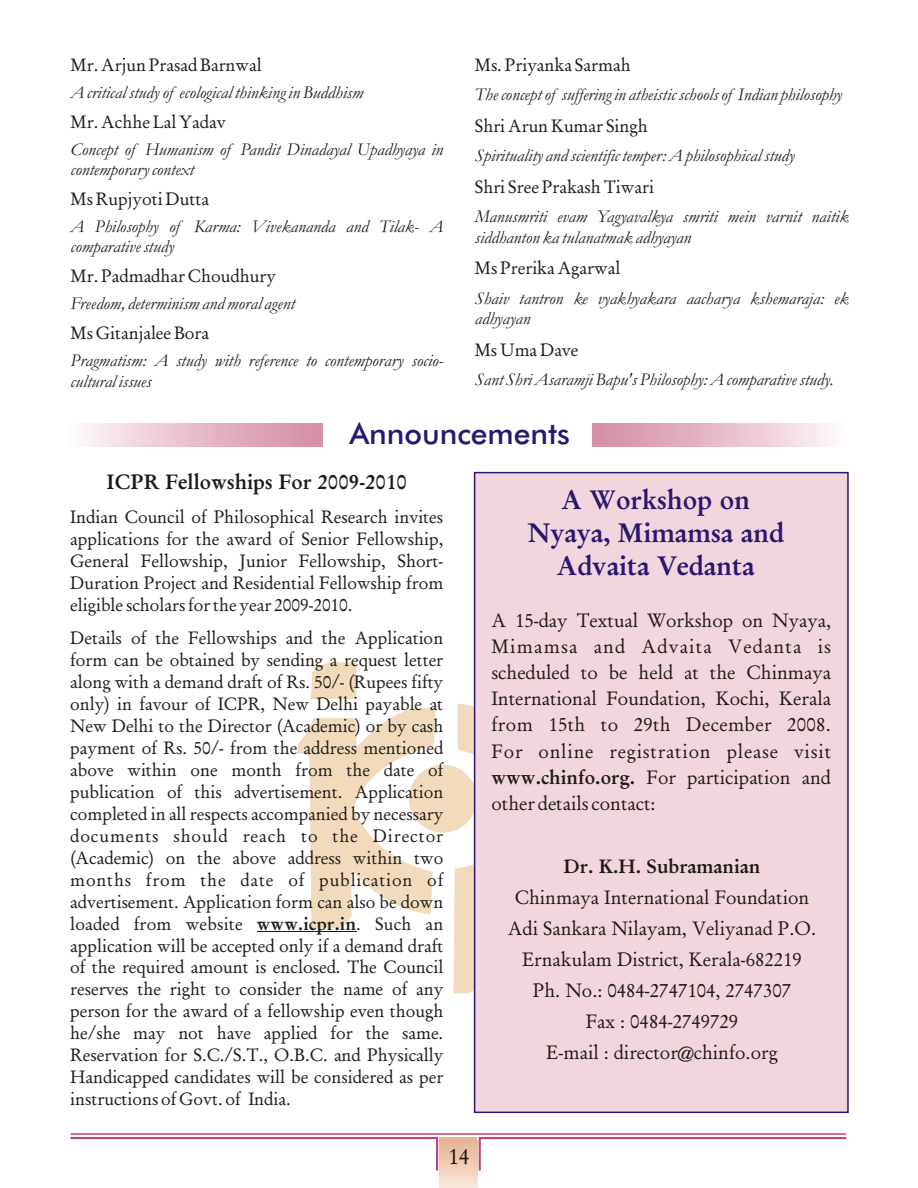
<style>
.page{position:relative;width:918px;height:1188px;background:#fff}
.page>*{position:absolute;margin:0;border:0;box-sizing:border-box;transform-origin:0 0}
.t1{font:30px "Futura Md BT";color:#291770}
.t2{font:700 27px/33px "Garamond";color:#291770;text-align:center}
.t3{font:22.5px "Garamond";color:#1f1a17}
.t4{font:700 21px "Garamond";color:#1f1a17}
.t5{font:19.5px/26.1px "Garamond";color:#1f1a17;text-align:justify}
.t6{font:700 19.5px "Garamond";color:#1f1a17}
.t7{font:18px/21.9px "Garamond";color:#1f1a17;text-align:justify}
.t8{font:italic 18px/20.2px "Garamond";color:#1f1a17}
.s1{font-weight:700}
</style>
<div class="page">
<svg style="left:297px;top:662px;width:177px;height:331px"></svg>
<div style="left:474px;top:472px;width:375px;height:641px;background:#f2d6de;border:2px solid #291770"></div>
<hr style="left:71px;top:1133px;width:775px;height:2px;background:#ba4775">
<svg style="left:70px;top:1137px;width:777px;height:36px"></svg>
<div style="left:312px;top:423px;width:10px;height:24px;background:#d691a8"></div>
<div style="left:592px;top:423px;width:11px;height:24px;background:#d691a8"></div>
<hr style="left:257px;top:931px;width:99px;height:1px;background:#1f1a17">
<p class="t7" style="left:71px;top:55px;width:193px">Mr. Arjun Prasad Barnwal</p>
<p class="t8" style="left:71px;top:84px;width:294px">A critical study of ecological thinking in Buddhism</p>
<p class="t7" style="left:71px;top:112px;width:157px">Mr. Achhe Lal Yadav</p>
<p class="t8" style="left:71px;top:141px;width:374px">Concept of Humanism of Pandit Dinadayal Upadhyaya in contemporary context</p>
<p class="t7" style="left:71px;top:189px;width:140px">Ms Rupjyoti Dutta</p>
<p class="t8" style="left:71px;top:219px;width:374px">A Philosophy of Karma: Vivekananda and Tilak- A comparative study</p>
<p class="t7" style="left:71px;top:266px;width:207px">Mr. Padmadhar Choudhury</p>
<p class="t8" style="left:71px;top:296px;width:226px">Freedom, determinism and moral agent</p>
<p class="t7" style="left:71px;top:323px;width:140px">Ms Gitanjalee Bora</p>
<p class="t8" style="left:71px;top:353px;width:374px">Pragmatism: A study with reference to contemporary socio&shy;cultural issues</p>
<p class="t7" style="left:475px;top:55px;width:158px">Ms. Priyanka Sarmah</p>
<p class="t8" style="left:475px;top:86px;width:369px">The concept of suffering in atheistic schools of Indian philosophy</p>
<p class="t7" style="left:475px;top:116px;width:175px">Shri Arun Kumar Singh</p>
<p class="t8" style="left:475px;top:148px;width:322px">Spirituality and scientific temper: A philosophical study</p>
<p class="t7" style="left:475px;top:177px;width:181px">Shri Sree Prakash Tiwari</p>
<p class="t8" style="left:475px;top:209px;width:376px">Manusmriti evam Yagyavalkya smriti mein varnit naitik siddhanton ka tulanatmak adhyayan</p>
<p class="t7" style="left:475px;top:259px;width:147px">Ms Prerika Agarwal</p>
<p class="t8" style="left:475px;top:290px;width:376px">Shaiv tantron ke vyakhyakara aacharya kshemaraja: ek adhyayan</p>
<p class="t7" style="left:475px;top:340px;width:105px">Ms Uma Dave</p>
<p class="t8" style="left:475px;top:372px;width:360px">Sant Shri Asaramji Bapu's Philosophy: A comparative study.</p>
<h1 class="t1" style="left:349px;top:421px;width:222px">Announcements</h1>
<p class="t4" style="left:107px;top:473px;width:302px">ICPR Fellowships For 2009-2010</p>
<p class="t7" style="left:70px;top:508px;width:375px">Indian Council of Philosophical Research invites applications for the award of Senior Fellowship, General Fellowship, Junior Fellowship, Short-Duration Project and Residential Fellowship from eligible scholars for the year 2009-2010.</p>
<p class="t7" style="left:70px;top:629px;width:375px">Details of the Fellowships and the Application form can be obtained by sending a request letter along with a demand draft of Rs. 50/- (Rupees fifty only) in favour of ICPR, New Delhi payable at New Delhi to the Director (Academic) or by cash payment of Rs. 50/- from the address mentioned above within one month from the date of publication of this advertisement. Application completed in all respects accompanied by necessary documents should reach to the Director (Academic) on the above address within two months from the date of publication of advertisement. Application form can also be down loaded from website <span class="s1">www.icpr.in</span>. Such an application will be accepted only if a demand draft of the required amount is enclosed. The Council reserves the right to consider the name of any person for the award of a fellowship even though he/she may not have applied for the same.<br>Reservation for S.C./S.T., O.B.C. and Physically Handicapped candidates will be considered as per instructions of Govt. of India.</p>
<h2 class="t2" style="left:528px;top:485px;width:258px">A Workshop on<br>Nyaya, Mimamsa and<br>Advaita Vedanta</h2>
<p class="t5" style="left:491px;top:609px;width:341px">A 15-day Textual Workshop on Nyaya, Mimamsa and Advaita Vedanta is scheduled to be held at the Chinmaya International Foundation, Kochi, Kerala from 15th to 29th December 2008.<br>For online registration please visit <span class="s1">www.chinfo.org.</span> For participation and other details contact:</p>
<p class="t6" style="left:564px;top:858px;width:198px">Dr. K.H. Subramanian</p>
<p class="t5" style="left:508px;top:884px;width:310px;line-height:30.9px;text-align:center">Chinmaya International Foundation<br>Adi Sankara Nilayam, Veliyanad P.O.<br>Ernakulam District, Kerala-682219<br>Ph. No.: 0484-2747104, 2747307<br>Fax : 0484-2749729<br>E-mail : director@chinfo.org</p>
<p class="t3" style="left:448px;top:1147px;width:23px">14</p>
</div>
